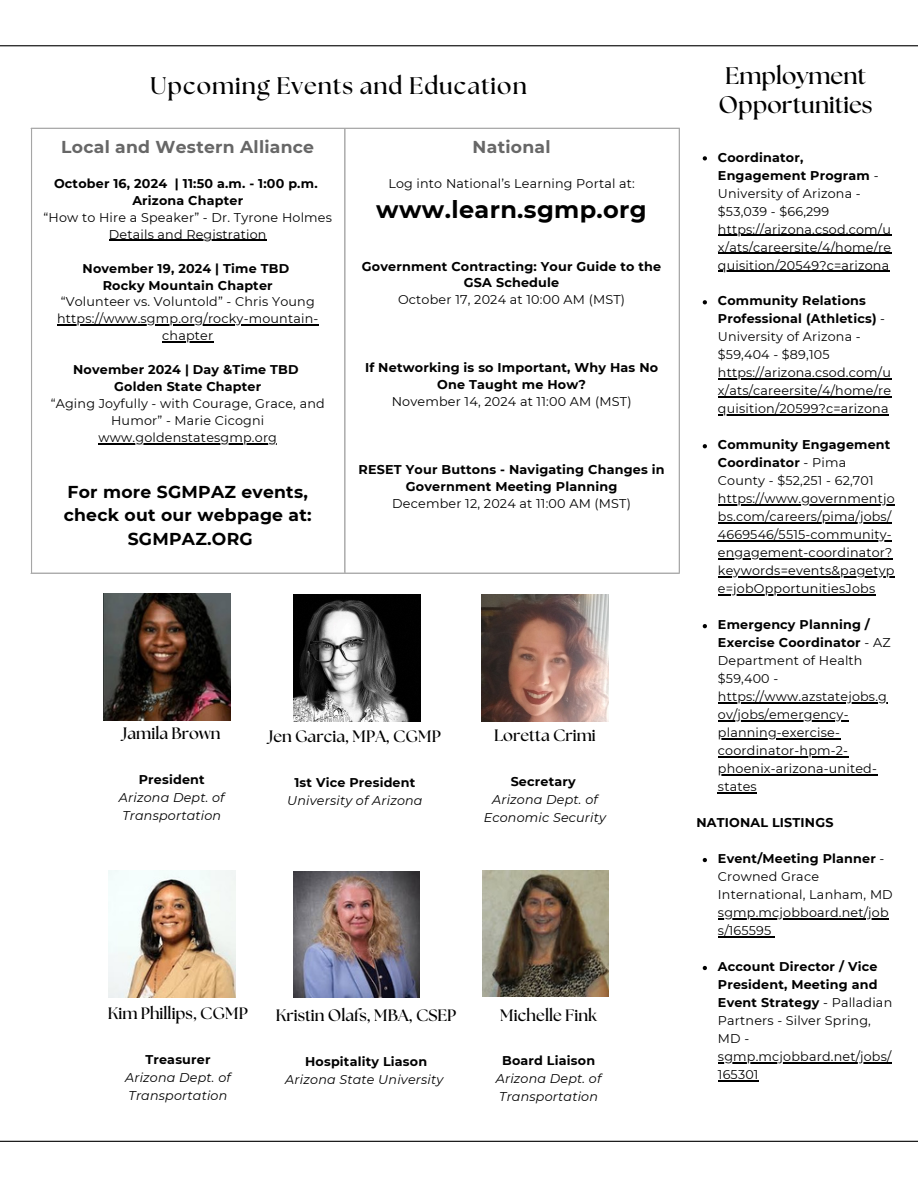
<style>
.page{position:relative;width:918px;height:1188px;background:#fff}
.page>*{position:absolute;margin:0;border:0;box-sizing:border-box;transform-origin:0 0}
.t1{font:700 24px "The Seasons";letter-spacing:.04em;color:#000}
.t2{font:700 24px/29.7px "The Seasons";color:#000}
.t3{font:700 24px "Montserrat";letter-spacing:.015em;color:#000}
.t4{font:700 17.25px/23.2px "Montserrat";letter-spacing:.015em;color:#000}
.t5{font:700 17.25px "Montserrat";letter-spacing:.015em;color:#676767}
.t6{font:700 16.5px "The Seasons";color:#000}
.t7{font:12.75px/18px "Montserrat";letter-spacing:.015em;color:#000}
.t8{font:700 12.75px/18px "Montserrat";letter-spacing:.015em;color:#000}
.t9{font:italic 12.75px/18px "Montserrat";letter-spacing:.015em;color:#000}
.s1{font-weight:700}
.s2{font-weight:400}
</style>
<div class="page">
<hr style="left:0;top:45px;width:918px;height:1px;background:#000">
<hr style="left:0;top:1141px;width:918px;height:1px;background:#000">
<svg style="left:703px;top:156px;width:4px;height:4px"></svg>
<hr style="left:718px;top:235px;width:173px;height:1px;background:#000">
<hr style="left:718px;top:253px;width:173px;height:1px;background:#000">
<hr style="left:718px;top:271px;width:171px;height:1px;background:#000">
<svg style="left:703px;top:300px;width:4px;height:4px"></svg>
<hr style="left:718px;top:379px;width:173px;height:1px;background:#000">
<hr style="left:718px;top:397px;width:173px;height:1px;background:#000">
<hr style="left:718px;top:415px;width:171px;height:1px;background:#000">
<svg style="left:703px;top:444px;width:4px;height:4px"></svg>
<hr style="left:718px;top:504px;width:177px;height:2px;background:#000">
<hr style="left:718px;top:522px;width:173px;height:2px;background:#000">
<hr style="left:718px;top:540px;width:174px;height:2px;background:#000">
<hr style="left:718px;top:558px;width:175px;height:1px;background:#000">
<hr style="left:718px;top:576px;width:177px;height:1px;background:#000">
<hr style="left:718px;top:594px;width:157px;height:1px;background:#000">
<svg style="left:703px;top:624px;width:4px;height:4px"></svg>
<hr style="left:718px;top:702px;width:169px;height:1px;background:#000">
<hr style="left:718px;top:720px;width:131px;height:1px;background:#000">
<hr style="left:718px;top:738px;width:122px;height:1px;background:#000">
<hr style="left:718px;top:756px;width:130px;height:1px;background:#000">
<hr style="left:718px;top:774px;width:159px;height:1px;background:#000">
<hr style="left:718px;top:792px;width:39px;height:1px;background:#000">
<svg style="left:703px;top:858px;width:4px;height:4px"></svg>
<hr style="left:718px;top:918px;width:171px;height:1px;background:#000">
<hr style="left:718px;top:936px;width:54px;height:1px;background:#000">
<svg style="left:703px;top:966px;width:4px;height:4px"></svg>
<hr style="left:718px;top:1062px;width:174px;height:1px;background:#000">
<hr style="left:718px;top:1080px;width:41px;height:1px;background:#000">
<img style="left:103px;top:593px;width:127px;height:127px">
<img style="left:293px;top:594px;width:127px;height:127px">
<img style="left:481px;top:594px;width:128px;height:127px">
<img style="left:109px;top:871px;width:127px;height:127px">
<img style="left:294px;top:872px;width:126px;height:126px">
<img style="left:482px;top:871px;width:126px;height:126px">
<hr style="left:109px;top:240px;width:158px;height:1px;background:#000">
<hr style="left:57px;top:324px;width:262px;height:2px;background:#000">
<hr style="left:162px;top:341px;width:51px;height:1px;background:#000">
<hr style="left:99px;top:443px;width:178px;height:1px;background:#000">
<hr style="left:31px;top:129px;width:1px;height:444px;background:#a6a6a6">
<hr style="left:344px;top:129px;width:2px;height:444px;background:#a6a6a6">
<hr style="left:679px;top:129px;width:1px;height:444px;background:#a6a6a6">
<hr style="left:31px;top:128px;width:649px;height:1px;background:#a6a6a6">
<hr style="left:31px;top:573px;width:649px;height:1px;background:#a6a6a6">
<p class="t1" style="left:150px;top:75px;width:378px">Upcoming Events and Education</p>
<p class="t5" style="left:61px;top:136px;width:254px">Local and Western Alliance</p>
<p class="t8" style="left:54px;top:174px;width:265px">October 16, 2024 | 11:50 a.m. - 1:00 p.m.</p>
<p class="t8" style="left:132px;top:191px;width:112px">Arizona Chapter</p>
<p class="t7" style="left:43px;top:208px;width:290px">“How to Hire a Speaker” - Dr. Tyrone Holmes</p>
<p class="t7" style="left:109px;top:225px;width:159px">Details and Registration</p>
<p class="t8" style="left:83px;top:259px;width:208px">November 19, 2024 | Time TBD</p>
<p class="t8" style="left:103px;top:276px;width:171px">Rocky Mountain Chapter</p>
<p class="t7" style="left:61px;top:293px;width:256px">“Volunteer vs. Voluntold” - Chris Young</p>
<p class="t7" style="left:57px;top:310px;width:263px">https://www.sgmp.org/rocky-mountain-</p>
<p class="t7" style="left:162px;top:327px;width:52px">chapter</p>
<p class="t8" style="left:73px;top:361px;width:227px">November 2024 | Day &amp;Time TBD</p>
<p class="t8" style="left:114px;top:378px;width:149px">Golden State Chapter</p>
<p class="t7" style="left:51px;top:395px;width:276px;line-height:17px;text-align:center">“Aging Joyfully - with Courage, Grace, and<br>Humor” - Marie Cicogni</p>
<p class="t7" style="left:99px;top:428px;width:180px">www.goldenstatesgmp.org</p>
<p class="t4" style="left:64px;top:480px;width:249px">For more SGMPAZ events, check out our webpage at:</p>
<p class="t4" style="left:128px;top:527px;width:127px">SGMPAZ.ORG</p>
<h2 class="t5" style="left:473px;top:136px;width:79px">National</h2>
<p class="t7" style="left:388px;top:174px;width:248px">Log into National’s Learning Portal at:</p>
<h1 class="t3" style="left:376px;top:194px;width:272px">www.learn.sgmp.org</h1>
<p class="t8" style="left:362px;top:257px;width:301px;line-height:17px;text-align:center">Government Contracting: Your Guide to the<br>GSA Schedule</p>
<p class="t7" style="left:398px;top:291px;width:229px">October 17, 2024 at 10:00 AM (MST)</p>
<p class="t8" style="left:365px;top:359px;width:295px;line-height:17px;text-align:center">If Networking is so Important, Why Has No<br>One Taught me How?</p>
<p class="t7" style="left:392px;top:392px;width:241px">November 14, 2024 at 11:00 AM (MST)</p>
<p class="t8" style="left:359px;top:461px;width:308px;line-height:17px;text-align:center">RESET Your Buttons - Navigating Changes in<br>Government Meeting Planning</p>
<p class="t7" style="left:392px;top:494px;width:240px">December 12, 2024 at 11:00 AM (MST)</p>
<p class="t6" style="left:123px;top:726px;width:99px">Jamila Brown</p>
<p class="t8" style="left:139px;top:771px;width:67px">President</p>
<p class="t9" style="left:119px;top:789px;width:107px">Arizona Dept. of<br>Transportation</p>
<p class="t6" style="left:269px;top:729px;width:174px">Jen Garcia, MPA, CGMP</p>
<p class="t8" style="left:294px;top:774px;width:122px">1st Vice President</p>
<p class="t9" style="left:287px;top:792px;width:137px">University of Arizona</p>
<p class="t6" style="left:494px;top:728px;width:103px">Loretta Crimi</p>
<p class="t8" style="left:511px;top:772px;width:67px">Secretary</p>
<p class="t9" style="left:484px;top:790px;width:124px;text-align:center">Arizona Dept. of<br>Economic Security</p>
<p class="t6" style="left:108px;top:1006px;width:142px">Kim Phillips, CGMP</p>
<p class="t8" style="left:145px;top:1051px;width:67px">Treasurer</p>
<p class="t9" style="left:125px;top:1069px;width:107px">Arizona Dept. of<br>Transportation</p>
<p class="t6" style="left:276px;top:1008px;width:182px">Kristin Olafs, MBA, CSEP</p>
<p class="t8" style="left:305px;top:1052px;width:124px">Hospitality Liason</p>
<p class="t9" style="left:285px;top:1070px;width:160px">Arizona State University</p>
<p class="t6" style="left:500px;top:1008px;width:98px">Michelle Fink</p>
<p class="t8" style="left:502px;top:1051px;width:95px">Board Liaison</p>
<p class="t9" style="left:496px;top:1069px;width:107px">Arizona Dept. of<br>Transportation</p>
<p class="t2" style="left:719px;top:62px;width:156px">Employment<br>Opportunities</p>
<p class="t7" style="left:718px;top:148px;width:162px"><span class="s1">Coordinator,<br>Engagement Program</span> -<br>University of Arizona - $53,039 - $66,299</p>
<p class="t7" style="left:718px;top:220px;width:175px">https://arizona.csod.com/u x/ats/careersite/4/home/re</p>
<p class="t7" style="left:718px;top:256px;width:173px">quisition/20549?c=arizona</p>
<p class="t8" style="left:718px;top:292px;width:169px">Community Relations<br>Professional (Athletics) <span class="s2">-<br>University of Arizona - $59,404 - $89,105</span></p>
<p class="t7" style="left:718px;top:364px;width:175px">https://arizona.csod.com/u x/ats/careersite/4/home/re</p>
<h1 class="t7" style="left:718px;top:400px;width:172px">quisition/20599?c=arizona</h1>
<h1 class="t8" style="left:718px;top:436px;width:174px">Community Engagement<br>Coordinator <span class="s2">- Pima<br>County - $52,251 - 62,701</span></h1>
<p class="t7" style="left:718px;top:490px;width:178px">https://www.governmentjo</p>
<p class="t7" style="left:718px;top:508px;width:175px">bs.com/careers/pima/jobs/</p>
<p class="t7" style="left:718px;top:526px;width:175px">4669546/5515-community-</p>
<p class="t7" style="left:718px;top:544px;width:176px">engagement-coordinator?</p>
<p class="t7" style="left:718px;top:562px;width:178px">keywords=events&amp;pagetyp</p>
<p class="t7" style="left:718px;top:580px;width:159px">e=jobOpportunitiesJobs</p>
<p class="t8" style="left:718px;top:616px;width:174px">Emergency Planning /<br>Exercise Coordinator <span class="s2">- AZ<br>Department of Health $59,400 -</span></p>
<p class="t7" style="left:718px;top:688px;width:171px">https://www.azstatejobs.g</p>
<p class="t7" style="left:718px;top:706px;width:132px">ov/jobs/emergency-</p>
<p class="t7" style="left:718px;top:724px;width:124px">planning-exercise-</p>
<p class="t7" style="left:718px;top:742px;width:132px">coordinator-hpm-2-</p>
<p class="t7" style="left:718px;top:760px;width:160px">phoenix-arizona-united&shy;states</p>
<p class="t8" style="left:696px;top:814px;width:139px">NATIONAL LISTINGS</p>
<p class="t7" style="left:718px;top:850px;width:176px"><span class="s1">Event/Meeting Planner</span> -<br>Crowned Grace<br>International, Lanham, MD</p>
<p class="t7" style="left:718px;top:904px;width:172px">sgmp.mcjobboard.net/job s/165595</p>
<p class="t8" style="left:718px;top:958px;width:176px">Account Director / Vice<br>President, Meeting and<br>Event Strategy <span class="s2">- Palladian</span></p>
<p class="t7" style="left:718px;top:1012px;width:155px">Partners - Silver Spring,<br>MD -</p>
<p class="t7" style="left:718px;top:1048px;width:175px">sgmp.mcjobbard.net/jobs/<br>165301</p>
</div>
